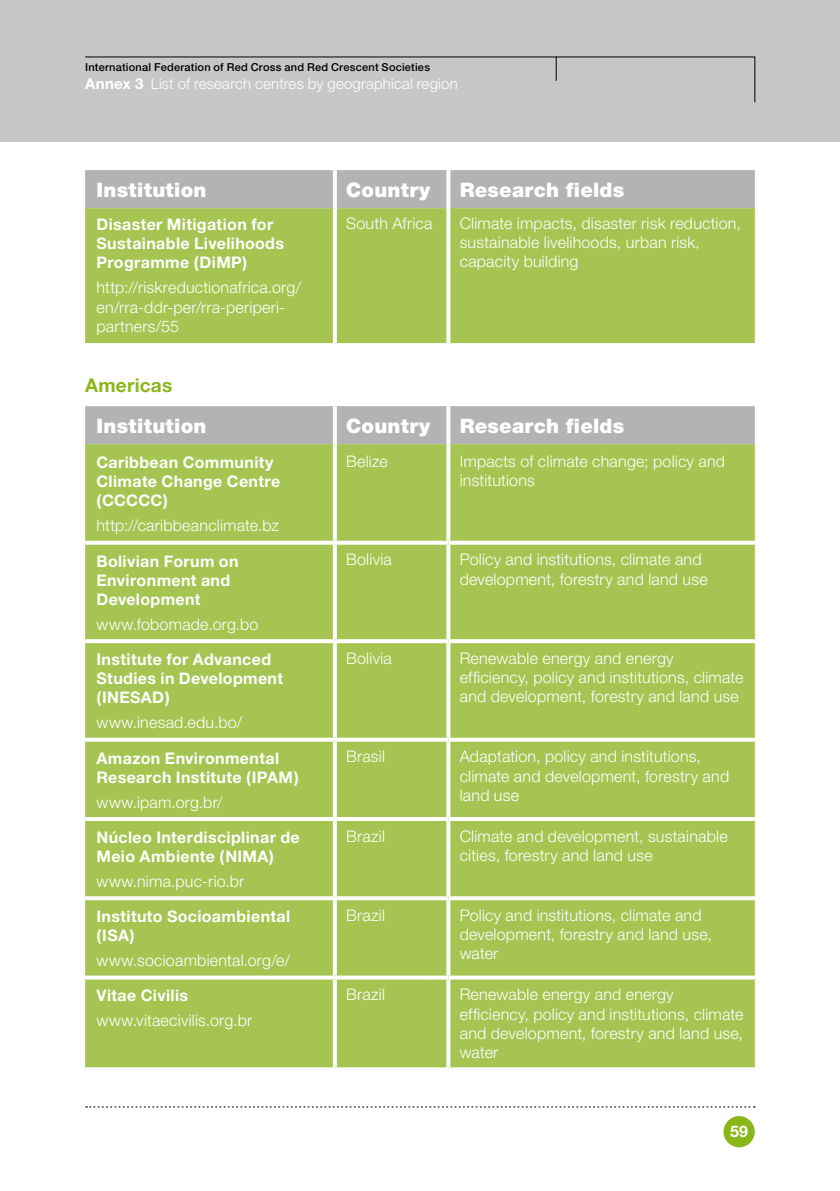
<style>
.page{position:relative;width:840px;height:1191px;background:#fff}
.page>*{position:absolute;margin:0;border:0;box-sizing:border-box;transform-origin:0 0}
.Table_heading_1{font:900 20px "Helvetica Neue";letter-spacing:.01em;color:#fff}
.Heading_2{font:700 19px "Helvetica Neue";letter-spacing:.01em;color:#89b618}
.table_8_blanc{font:300 16px/19.2px "Helvetica Neue LT Std";letter-spacing:.015em;color:#fff}
.table_8_blanc-2{font:700 16px/19.2px "Helvetica Neue";letter-spacing:.02em;color:#fff}
.t1{font:300 15px "Helvetica Neue";letter-spacing:.01em;color:#fff}
.t2{font:500 11px "Helvetica Neue";letter-spacing:.02em;color:#000}
.s1{font-weight:700}
</style>
<div class="page">
<div style="left:0;top:0;width:839px;height:141px;background:#c6c7c8"></div>
<svg style="left:85px;top:56px;width:670px;height:47px"></svg>
<svg style="left:86px;top:1106px;width:668px;height:2px"></svg>
<div style="left:723px;top:1116px;width:31px;height:31px;background:#89b618;border-radius:50%"></div>
<div style="left:85px;top:170px;width:669px;height:38px;background:#b1b3b4"></div>
<div style="left:85px;top:208px;width:669px;height:135px;background:#a5c452"></div>
<svg style="left:332px;top:170px;width:4px;height:38px"></svg>
<svg style="left:446px;top:170px;width:4px;height:38px"></svg>
<svg style="left:332px;top:208px;width:4px;height:135px"></svg>
<svg style="left:446px;top:208px;width:4px;height:135px"></svg>
<div style="left:85px;top:406px;width:669px;height:38px;background:#b1b3b4"></div>
<div style="left:85px;top:444px;width:669px;height:623px;background:#a5c452"></div>
<svg style="left:332px;top:406px;width:4px;height:38px"></svg>
<svg style="left:446px;top:406px;width:4px;height:38px"></svg>
<svg style="left:332px;top:444px;width:4px;height:97px"></svg>
<svg style="left:446px;top:444px;width:4px;height:97px"></svg>
<svg style="left:85px;top:541px;width:249px;height:4px"></svg>
<svg style="left:334px;top:541px;width:114px;height:4px"></svg>
<svg style="left:332px;top:545px;width:4px;height:94px"></svg>
<svg style="left:448px;top:541px;width:306px;height:4px"></svg>
<svg style="left:446px;top:545px;width:4px;height:94px"></svg>
<svg style="left:85px;top:639px;width:249px;height:4px"></svg>
<svg style="left:334px;top:639px;width:114px;height:4px"></svg>
<svg style="left:332px;top:643px;width:4px;height:94px"></svg>
<svg style="left:448px;top:639px;width:306px;height:4px"></svg>
<svg style="left:446px;top:643px;width:4px;height:94px"></svg>
<svg style="left:85px;top:737px;width:249px;height:4px"></svg>
<svg style="left:334px;top:737px;width:114px;height:4px"></svg>
<svg style="left:332px;top:741px;width:4px;height:76px"></svg>
<svg style="left:448px;top:737px;width:306px;height:4px"></svg>
<svg style="left:446px;top:741px;width:4px;height:76px"></svg>
<hr style="left:85px;top:817px;width:249px;height:4px;background:#fff">
<hr style="left:334px;top:817px;width:114px;height:4px;background:#fff">
<svg style="left:332px;top:821px;width:4px;height:75px"></svg>
<hr style="left:448px;top:817px;width:306px;height:4px;background:#fff">
<svg style="left:446px;top:821px;width:4px;height:75px"></svg>
<svg style="left:85px;top:896px;width:249px;height:4px"></svg>
<svg style="left:334px;top:896px;width:114px;height:4px"></svg>
<svg style="left:332px;top:900px;width:4px;height:75px"></svg>
<svg style="left:448px;top:896px;width:306px;height:4px"></svg>
<svg style="left:446px;top:900px;width:4px;height:75px"></svg>
<svg style="left:85px;top:975px;width:249px;height:4px"></svg>
<svg style="left:334px;top:975px;width:114px;height:4px"></svg>
<svg style="left:332px;top:979px;width:4px;height:88px"></svg>
<svg style="left:448px;top:975px;width:306px;height:4px"></svg>
<svg style="left:446px;top:979px;width:4px;height:88px"></svg>
<svg style="left:85px;top:1067px;width:249px;height:2px"></svg>
<svg style="left:334px;top:1067px;width:114px;height:2px"></svg>
<svg style="left:448px;top:1067px;width:306px;height:3px"></svg>
<p class="t2" style="left:85px;top:60px;width:346px">International Federation of Red Cross and Red Crescent Societies</p>
<p class="t1" style="left:85px;top:74px;width:374px"><span class="s1">Annex 3</span> List of research centres by geographical region</p>
<p class="Table_heading_1" style="left:96px;top:178px;width:111px">Institution</p>
<p class="Table_heading_1" style="left:346px;top:178px;width:86px">Country</p>
<p class="Table_heading_1" style="left:459px;top:178px;width:166px">Research fields</p>
<p class="table_8_blanc-2" style="left:96px;top:214px;width:189px">Disaster Mitigation for<br>Sustainable Livelihoods<br>Programme (DiMP)</p>
<p class="table_8_blanc" style="left:96px;top:278px;width:206px">http://riskreductionafrica.org/ en/rra-ddr-per/rra-periperi&shy;partners/55</p>
<p class="table_8_blanc" style="left:346px;top:213px;width:88px">South Africa</p>
<p class="table_8_blanc" style="left:459px;top:213px;width:282px">Climate impacts, disaster risk reduction, sustainable livelihoods, urban risk, capacity building</p>
<p class="Heading_2" style="left:85px;top:374px;width:89px">Americas</p>
<p class="Table_heading_1" style="left:96px;top:414px;width:111px">Institution</p>
<p class="Table_heading_1" style="left:346px;top:414px;width:86px">Country</p>
<p class="Table_heading_1" style="left:459px;top:414px;width:166px">Research fields</p>
<p class="table_8_blanc-2" style="left:96px;top:452px;width:185px">Caribbean Community<br>Climate Change Centre (CCCCC)</p>
<p class="table_8_blanc" style="left:96px;top:516px;width:184px">http://caribbeanclimate.bz</p>
<p class="table_8_blanc" style="left:346px;top:451px;width:43px">Belize</p>
<p class="table_8_blanc" style="left:459px;top:451px;width:267px">Impacts of climate change; policy and institutions</p>
<p class="table_8_blanc-2" style="left:96px;top:551px;width:143px">Bolivian Forum on<br>Environment and<br>Development</p>
<p class="table_8_blanc" style="left:96px;top:614px;width:163px">www.fobomade.org.bo</p>
<p class="table_8_blanc-2" style="left:96px;top:649px;width:188px">Institute for Advanced<br>Studies in Development (INESAD)</p>
<p class="table_8_blanc" style="left:96px;top:712px;width:147px">www.inesad.edu.bo/</p>
<p class="table_8_blanc-2" style="left:96px;top:748px;width:204px">Amazon Environmental<br>Research Institute (IPAM)</p>
<p class="table_8_blanc" style="left:96px;top:792px;width:127px">www.ipam.org.br/</p>
<p class="table_8_blanc-2" style="left:96px;top:827px;width:205px">Núcleo Interdisciplinar de<br>Meio Ambiente (NIMA)</p>
<p class="table_8_blanc" style="left:96px;top:871px;width:149px">www.nima.puc-rio.br</p>
<p class="table_8_blanc-2" style="left:96px;top:906px;width:195px">Instituto Socioambiental (ISA)</p>
<p class="table_8_blanc" style="left:96px;top:950px;width:195px">www.socioambiental.org/e/</p>
<p class="table_8_blanc-2" style="left:96px;top:985px;width:93px">Vitae Civilis</p>
<p class="table_8_blanc" style="left:96px;top:1010px;width:157px">www.vitaecivilis.org.br</p>
<p class="table_8_blanc" style="left:346px;top:550px;width:47px">Bolivia</p>
<p class="table_8_blanc" style="left:459px;top:550px;width:249px">Policy and institutions, climate and development, forestry and land use</p>
<p class="table_8_blanc" style="left:346px;top:648px;width:47px">Bolivia</p>
<p class="table_8_blanc" style="left:459px;top:648px;width:285px">Renewable energy and energy efficiency, policy and institutions, climate and development, forestry and land use</p>
<p class="table_8_blanc" style="left:346px;top:747px;width:40px">Brasil</p>
<p class="table_8_blanc" style="left:459px;top:747px;width:271px">Adaptation, policy and institutions, climate and development, forestry and land use</p>
<p class="table_8_blanc" style="left:346px;top:826px;width:40px">Brazil</p>
<p class="table_8_blanc" style="left:459px;top:826px;width:269px">Climate and development, sustainable cities, forestry and land use</p>
<p class="table_8_blanc" style="left:346px;top:905px;width:40px">Brazil</p>
<p class="table_8_blanc" style="left:459px;top:905px;width:254px">Policy and institutions, climate and development, forestry and land use, water</p>
<p class="table_8_blanc" style="left:346px;top:984px;width:40px">Brazil</p>
<p class="table_8_blanc" style="left:459px;top:984px;width:285px">Renewable energy and energy efficiency, policy and institutions, climate and development, forestry and land use, water</p>
<p class="table_8_blanc-2" style="left:729px;top:1120px;width:19px">59</p>
</div>
